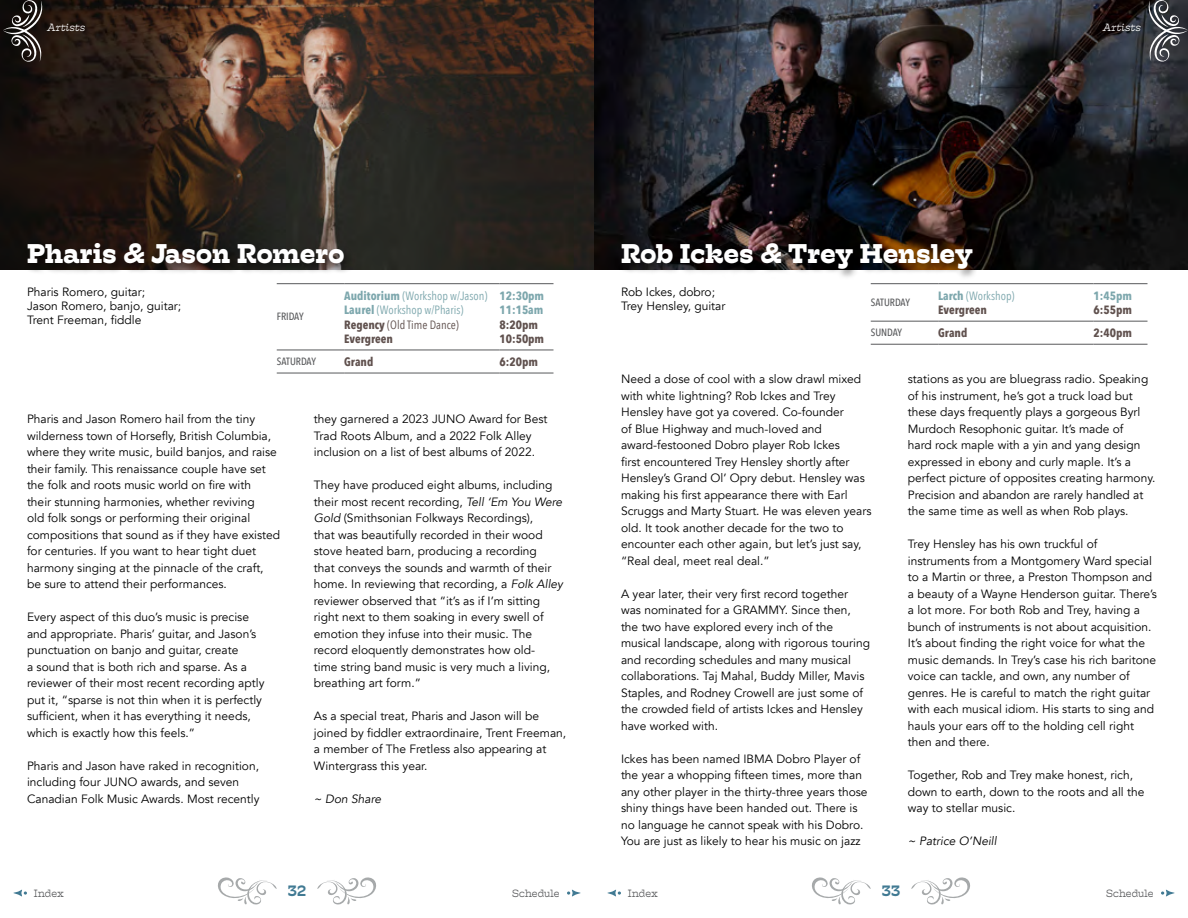
<style>
.page{position:relative;width:1188px;height:918px;background:#fff}
.page>*{position:absolute;margin:0;border:0;box-sizing:border-box;transform-origin:0 0}
.t1{font:700 27px "Hatch";letter-spacing:-.01em;color:#fff}
.t2{font:500 15px "Hatch";color:#417a93}
.t3{font:12px/16.5px "Avenir";color:#000}
.t4{font:12px/14.4px "Avenir Next Condensed";color:#7da7ad}
.t5{font:700 12px/14.4px "Avenir Next Condensed";color:#60514e}
.t6{font:italic 12px "Avenir";color:#000}
.t7{font:700 12px/14.4px "Avenir Next Condensed";color:#7da7ad}
.t8{font:500 10.5px "Avenir Next Condensed";color:#58595b}
.t9{font:300 10.5px "Hatch";color:#58595b}
.t10{font:italic 300 10.5px "Hatch";color:#fff}
.s1{font-weight:700}
.s2{font-weight:700;color:#60514e}
.s3{color:#60514e}
.s4{font-style:italic}
</style>
<div class="page">
<img style="left:594px;top:0;width:594px;height:270px">
<svg style="left:0;top:0;width:594px;height:270px;background:#362920"></svg>
<svg style="left:218px;top:877px;width:59px;height:28px"></svg>
<svg style="left:317px;top:877px;width:59px;height:28px"></svg>
<svg style="left:812px;top:877px;width:59px;height:28px"></svg>
<svg style="left:911px;top:877px;width:59px;height:28px"></svg>
<svg style="left:3px;top:0;width:42px;height:64px;background:#3c3735"></svg>
<svg style="left:1146px;top:0;width:42px;height:64px;background:#54565b"></svg>
<div style="left:618px;top:241px;width:366px;height:39px;background:#000;opacity:.51"></div>
<hr style="left:871px;top:283px;width:67px;height:1px;background:#58595b">
<hr style="left:938px;top:283px;width:156px;height:1px;background:#58595b">
<hr style="left:1094px;top:283px;width:54px;height:1px;background:#58595b">
<hr style="left:871px;top:321px;width:67px;height:1px;background:#58595b">
<hr style="left:938px;top:321px;width:156px;height:1px;background:#58595b">
<hr style="left:1094px;top:321px;width:54px;height:1px;background:#58595b">
<hr style="left:871px;top:344px;width:67px;height:1px;background:#58595b">
<hr style="left:938px;top:344px;width:156px;height:1px;background:#58595b">
<hr style="left:1094px;top:344px;width:54px;height:1px;background:#58595b">
<hr style="left:277px;top:283px;width:67px;height:1px;background:#58595b">
<hr style="left:344px;top:283px;width:156px;height:1px;background:#58595b">
<hr style="left:500px;top:283px;width:54px;height:1px;background:#58595b">
<hr style="left:277px;top:350px;width:67px;height:1px;background:#58595b">
<hr style="left:344px;top:350px;width:156px;height:1px;background:#58595b">
<hr style="left:500px;top:350px;width:54px;height:1px;background:#58595b">
<hr style="left:277px;top:373px;width:67px;height:1px;background:#58595b">
<hr style="left:344px;top:373px;width:156px;height:1px;background:#58595b">
<hr style="left:500px;top:373px;width:54px;height:1px;background:#58595b">
<div style="left:24px;top:241px;width:331px;height:34px;background:#000;opacity:.51"></div>
<svg style="left:13px;top:890px;width:14px;height:7px"></svg>
<svg style="left:567px;top:890px;width:14px;height:7px"></svg>
<svg style="left:607px;top:890px;width:14px;height:7px"></svg>
<svg style="left:1161px;top:890px;width:14px;height:7px"></svg>
<p class="t10" style="left:47px;top:20px;width:39px">Artists</p>
<p class="t10" style="left:1103px;top:20px;width:39px">Artists</p>
<h1 class="t1" style="left:27px;top:236px;width:319px">Pharis &amp; Jason Romero</h1>
<p class="t3" style="left:27px;top:284px;width:156px;line-height:14.4px">Pharis Romero, guitar;<br>Jason Romero, banjo, guitar;<br>Trent Freeman, fiddle</p>
<p class="t8" style="left:277px;top:310px;width:29px">FRIDAY</p>
<p class="t4" style="left:344px;top:288px;width:145px"><span class="s1">Auditorium</span> (Workshop w/Jason)<br><span class="s1">Laurel</span> (Workshop w/Pharis)<br><span class="s2">Regency</span> <span class="s3">(Old Time Dance)<br></span><span class="s2">Evergreen</span></p>
<p class="t7" style="left:500px;top:289px;width:46px">12:30pm<br>11:15am</p>
<p class="t5" style="left:500px;top:317px;width:46px">8:20pm<br>10:50pm</p>
<p class="t8" style="left:277px;top:355px;width:41px">SATURDAY</p>
<p class="t5" style="left:344px;top:355px;width:31px">Grand</p>
<p class="t5" style="left:500px;top:355px;width:40px">6:20pm</p>
<p class="t3" style="left:27px;top:411px;width:255px">Pharis and Jason Romero hail from the tiny wilderness town of Horsefly, British Columbia, where they write music, build banjos, and raise their family. This renaissance couple have set the folk and roots music world on fire with<br>their stunning harmonies, whether reviving<br>old folk songs or performing their original compositions that sound as if they have existed for centuries. If you want to hear tight duet harmony singing at the pinnacle of the craft, be sure to attend their performances.</p>
<p class="t3" style="left:27px;top:609px;width:239px">Every aspect of this duo’s music is precise and appropriate. Pharis’ guitar, and Jason’s punctuation on banjo and guitar, create<br>a sound that is both rich and sparse. As a reviewer of their most recent recording aptly put it, “sparse is not thin when it is perfectly sufficient, when it has everything it needs, which is exactly how this feels.”</p>
<p class="t3" style="left:27px;top:758px;width:234px">Pharis and Jason have raked in recognition, including four JUNO awards, and seven<br>Canadian Folk Music Awards. Most recently</p>
<p class="t3" style="left:314px;top:411px;width:235px">they garnered a 2023 JUNO Award for Best<br>Trad Roots Album, and a 2022 Folk Alley inclusion on a list of best albums of 2022.</p>
<p class="t3" style="left:314px;top:477px;width:251px">They have produced eight albums, including their most recent recording, <span class="s4">Tell ‘Em You Were Gold</span> (Smithsonian Folkways Recordings),<br>that was beautifully recorded in their wood stove heated barn, producing a recording<br>that conveys the sounds and warmth of their home. In reviewing that recording, a <span class="s4">Folk Alley </span>reviewer observed that “it’s as if I’m sitting right next to them soaking in every swell of emotion they infuse into their music. The record eloquently demonstrates how old-<br>time string band music is very much a living, breathing art form.”</p>
<p class="t3" style="left:314px;top:708px;width:254px">As a special treat, Pharis and Jason will be joined by fiddler extraordinaire, Trent Freeman, a member of The Fretless also appearing at Wintergrass this year.</p>
<p class="t6" style="left:314px;top:792px;width:69px">~ Don Share</p>
<h1 class="t1" style="left:621px;top:236px;width:353px">Rob Ickes &amp; Trey Hensley</h1>
<p class="t8" style="left:871px;top:296px;width:41px">SATURDAY</p>
<p class="t4" style="left:938px;top:288px;width:78px"><span class="s1">Larch</span> (Workshop)<br><span class="s2">Evergreen</span></p>
<p class="t7" style="left:1094px;top:289px;width:40px">1:45pm</p>
<p class="t3" style="left:621px;top:284px;width:106px;line-height:14.4px">Rob Ickes, dobro;<br>Trey Hensley, guitar</p>
<p class="t5" style="left:1094px;top:303px;width:40px">6:55pm</p>
<p class="t8" style="left:871px;top:326px;width:33px">SUNDAY</p>
<p class="t5" style="left:938px;top:326px;width:31px">Grand</p>
<p class="t5" style="left:1094px;top:326px;width:40px">2:40pm</p>
<p class="t3" style="left:621px;top:371px;width:252px">Need a dose of cool with a slow drawl mixed with white lightning? Rob Ickes and Trey Hensley have got ya covered. Co-founder<br>of Blue Highway and much-loved and award-festooned Dobro player Rob Ickes<br>first encountered Trey Hensley shortly after Hensley’s Grand Ol’ Opry debut. Hensley was making his first appearance there with Earl Scruggs and Marty Stuart. He was eleven years old. It took another decade for the two to encounter each other again, but let’s just say, “Real deal, meet real deal.”</p>
<p class="t3" style="left:621px;top:586px;width:251px">A year later, their very first record together was nominated for a GRAMMY. Since then, the two have explored every inch of the musical landscape, along with rigorous touring and recording schedules and many musical collaborations. Taj Mahal, Buddy Miller, Mavis Staples, and Rodney Crowell are just some of the crowded field of artists Ickes and Hensley have worked with.</p>
<p class="t3" style="left:621px;top:751px;width:248px">Ickes has been named IBMA Dobro Player of the year a whopping fifteen times, more than any other player in the thirty-three years those shiny things have been handed out. There is no language he cannot speak with his Dobro.<br>You are just as likely to hear his music on jazz</p>
<p class="t3" style="left:908px;top:371px;width:249px">stations as you are bluegrass radio. Speaking of his instrument, he’s got a truck load but these days frequently plays a gorgeous Byrl Murdoch Resophonic guitar. It’s made of<br>hard rock maple with a yin and yang design expressed in ebony and curly maple. It’s a perfect picture of opposites creating harmony.<br>Precision and abandon are rarely handled at the same time as well as when Rob plays.</p>
<p class="t3" style="left:908px;top:536px;width:251px">Trey Hensley has his own truckful of instruments from a Montgomery Ward special to a Martin or three, a Preston Thompson and a beauty of a Wayne Henderson guitar. There’s a lot more. For both Rob and Trey, having a bunch of instruments is not about acquisition.<br>It’s about finding the right voice for what the music demands. In Trey’s case his rich baritone voice can tackle, and own, any number of genres. He is careful to match the right guitar with each musical idiom. His starts to sing and hauls your ears off to the holding cell right then and there.</p>
<p class="t3" style="left:908px;top:767px;width:238px">Together, Rob and Trey make honest, rich, down to earth, down to the roots and all the way to stellar music.</p>
<p class="t6" style="left:908px;top:834px;width:90px">~ Patrice O’Neill</p>
<p class="t2" style="left:288px;top:880px;width:20px">32</p>
<p class="t2" style="left:882px;top:880px;width:20px">33</p>
<p class="t9" style="left:34px;top:886px;width:32px">Index</p>
<p class="t9" style="left:512px;top:886px;width:49px">Schedule</p>
<p class="t9" style="left:628px;top:886px;width:32px">Index</p>
<p class="t9" style="left:1106px;top:886px;width:49px">Schedule</p>
</div>
